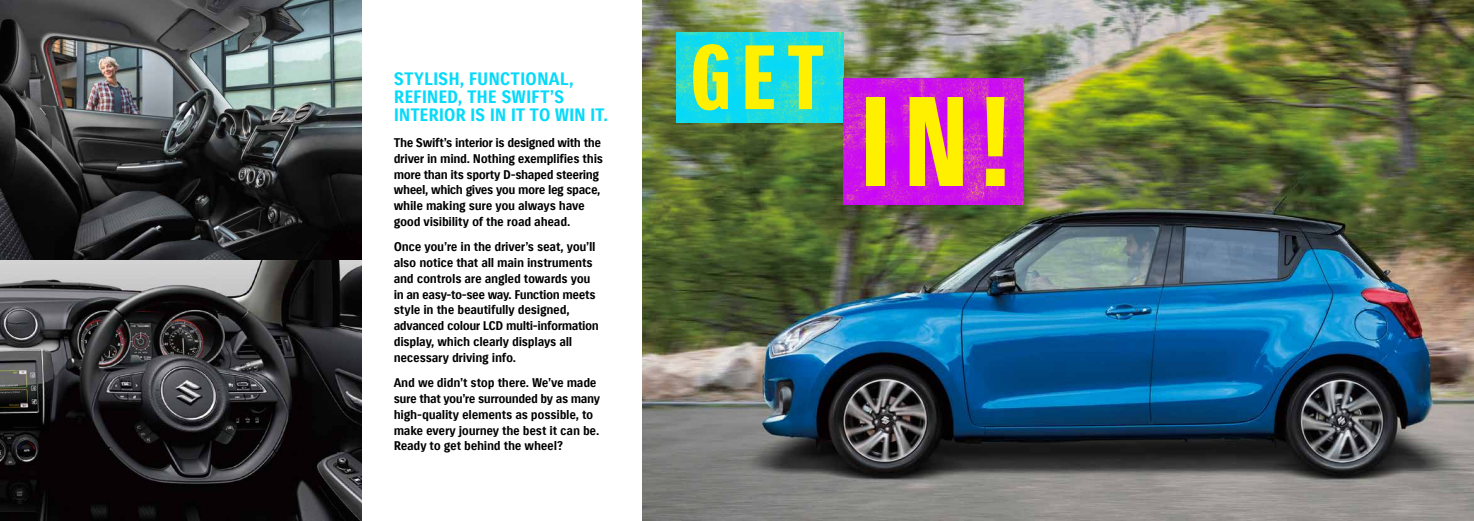
<style>
.page{position:relative;width:1474px;height:521px;background:#fff}
.page>*{position:absolute;margin:0;border:0;box-sizing:border-box;transform-origin:0 0}
.t1{font:123.55px "Suzuki PRO Headline";color:#fff000}
.t2{font:88.38px "Suzuki PRO Headline";color:#fff000}
.t3{font:17.5px/18.4px "Suzuki PRO Bold";letter-spacing:-.01em;color:#06dafa}
.t4{font:12.25px/15.8px "Suzuki PRO Bold";letter-spacing:-.025em;color:#000}
</style>
<div class="page">
<img style="left:642px;top:0;width:831px;height:521px">
<img style="left:0;top:0;width:361px;height:260px">
<svg style="left:0;top:260px;width:361px;height:261px;background:#343234"></svg>
<img style="left:676px;top:32px;width:167px;height:90px">
<img style="left:843px;top:79px;width:180px;height:125px">
<h3 class="t3" style="left:394px;top:69px;width:216px">STYLISH, FUNCTIONAL,<br>REFINED, THE SWIFT’S<br>INTERIOR IS IN IT TO WIN IT.</h3>
<p class="t4" style="left:394px;top:135px;width:211px">The Swift’s interior is designed with the driver in mind. Nothing exemplifies this more than its sporty D-shaped steering wheel, which gives you more leg space, while making sure you always have good visibility of the road ahead.</p>
<p class="t4" style="left:394px;top:239px;width:207px">Once you’re in the driver’s seat, you’ll also notice that all main instruments and controls are angled towards you in an easy-to-see way. Function meets style in the beautifully designed, advanced colour LCD multi-information display, which clearly displays all necessary driving info.</p>
<p class="t4" style="left:394px;top:375px;width:208px">And we didn’t stop there. We’ve made sure that you’re surrounded by as many high-quality elements as possible, to make every journey the best it can be.<br>Ready to get behind the wheel?</p>
<h2 class="t2" style="left:690px;top:24px;width:134px">GET</h2>
<h1 class="t1" style="left:860px;top:67px;width:150px">IN!</h1>
</div>
